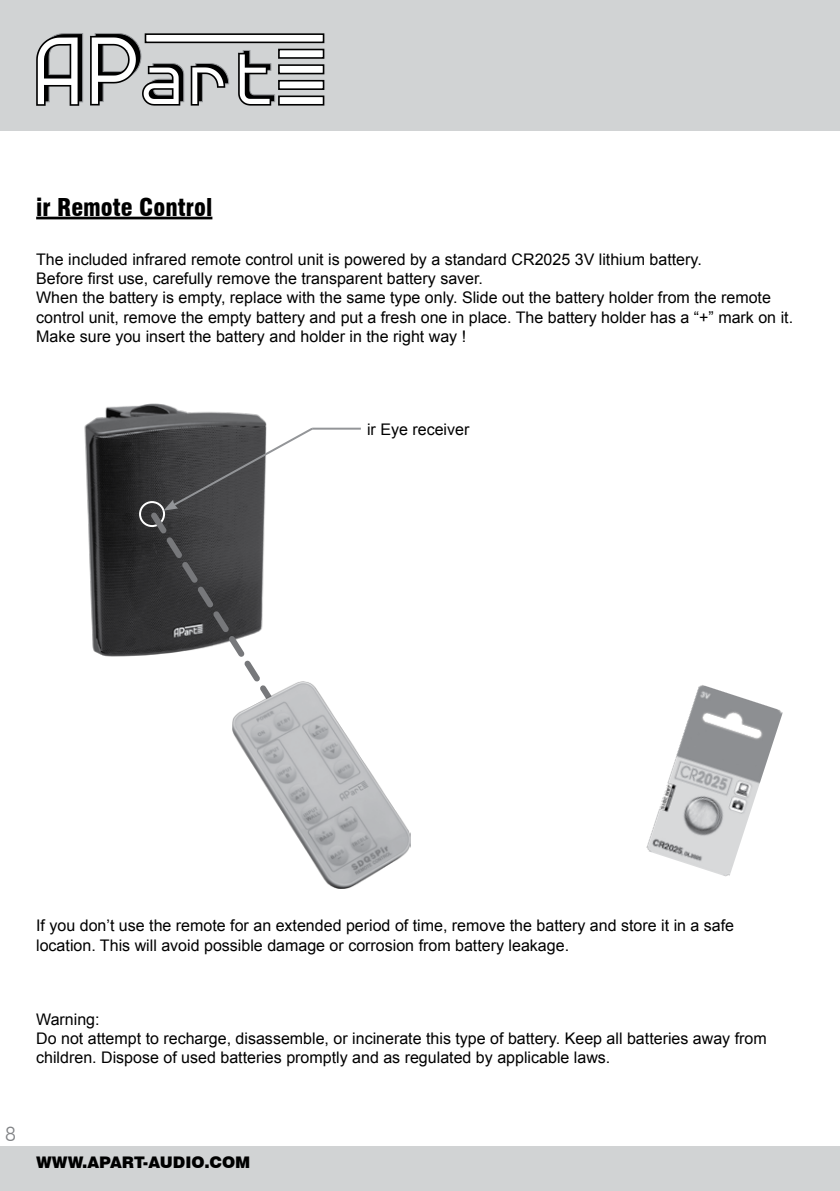
<style>
.page{position:relative;width:840px;height:1191px;background:#fff}
.page>*{position:absolute;margin:0;border:0;box-sizing:border-box;transform-origin:0 0}
.t1{font:900 condensed 24px "Swiss 721 BT";color:#000}
.t2{font:300 20px "Futura BT";color:#808285}
.t3{font:16px/19.2px "Arial";color:#000}
.t4{font:900 16px "Swiss 721 BT";color:#000}
</style>
<div class="page">
<div style="left:0;top:0;width:839px;height:130px;background:#d1d3d4"></div>
<svg style="left:36px;top:33px;width:47px;height:73px"></svg>
<svg style="left:90px;top:33px;width:94px;height:73px"></svg>
<svg style="left:191px;top:63px;width:38px;height:43px"></svg>
<svg style="left:238px;top:50px;width:37px;height:56px"></svg>
<div style="left:145px;top:34px;width:178px;height:8px;background:#fff"></div>
<div style="left:145px;top:33px;width:179px;height:10px;border:2px solid #000"></div>
<div style="left:279px;top:49px;width:44px;height:9px;background:#fff"></div>
<div style="left:278px;top:49px;width:46px;height:10px;border:2px solid #000"></div>
<div style="left:279px;top:96px;width:44px;height:9px;background:#fff"></div>
<div style="left:278px;top:95px;width:46px;height:11px;border:2px solid #000"></div>
<div style="left:279px;top:65px;width:44px;height:9px;background:#fff"></div>
<div style="left:278px;top:64px;width:46px;height:10px;border:2px solid #000"></div>
<div style="left:279px;top:81px;width:44px;height:8px;background:#fff"></div>
<div style="left:278px;top:80px;width:46px;height:10px;border:2px solid #000"></div>
<div style="left:0;top:1146px;width:839px;height:45px;background:#d1d3d4"></div>
<hr style="left:36px;top:217px;width:176px;height:2px;background:#000">
<img style="left:84px;top:403px;width:237px;height:254px">
<div style="left:139px;top:501px;width:26px;height:26px;border:2px solid #fff;border-radius:50%"></div>
<hr style="left:312px;top:428px;width:48px;height:2px;background:#939598">
<img style="left:646px;top:685px;width:136px;height:192px">
<svg style="left:146px;top:426px;width:169px;height:255px"></svg>
<img style="left:232px;top:681px;width:178px;height:207px">
<h1 class="t1" style="left:36px;top:192px;width:178px">ir Remote Control</h1>
<p class="t3" style="left:36px;top:250px;width:758px">The included infrared remote control unit is powered by a standard CR2025 3V lithium battery.<br>Before first use, carefully remove the transparent battery saver.<br>When the battery is empty, replace with the same type only. Slide out the battery holder from the remote control unit, remove the empty battery and put a fresh one in place. The battery holder has a “+” mark on it.<br>Make sure you insert the battery and holder in the right way !</p>
<p class="t3" style="left:367px;top:420px;width:104px">ir Eye receiver</p>
<p class="t3" style="left:36px;top:916px;width:699px">If you don’t use the remote for an extended period of time, remove the battery and store it in a safe location. This will avoid possible damage or corrosion from battery leakage.</p>
<p class="t3" style="left:36px;top:1009px;width:731px">Warning:<br>Do not attempt to recharge, disassemble, or incinerate this type of battery. Keep all batteries away from children. Dispose of used batteries promptly and as regulated by applicable laws.</p>
<p class="t2" style="left:5px;top:1122px;width:13px">8</p>
<p class="t4" style="left:36px;top:1152px;width:216px">WWW.APART-AUDIO.COM</p>
</div>
